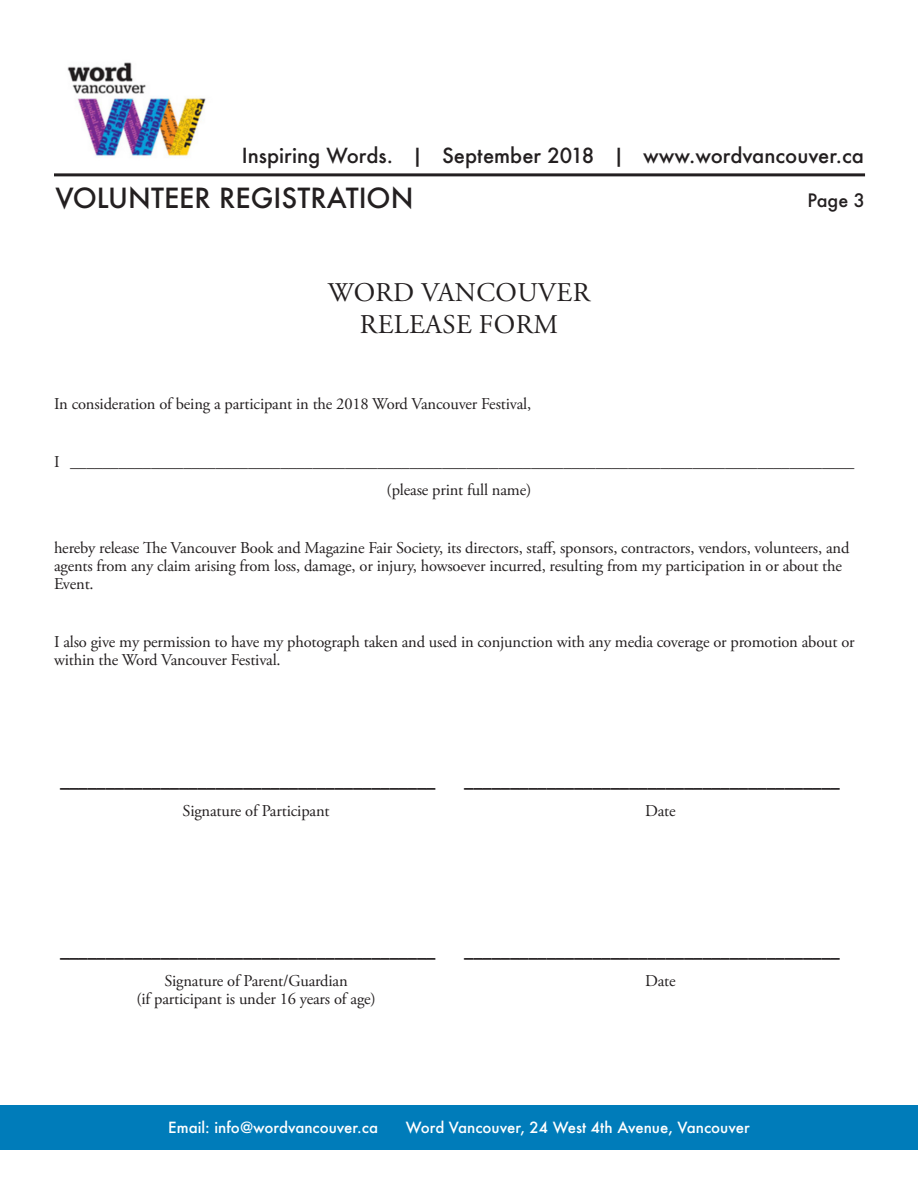
<style>
.page{position:relative;width:918px;height:1188px;background:#fff}
.page>*{position:absolute;margin:0;border:0;box-sizing:border-box;transform-origin:0 0}
.t1{font:27px/32.4px "Adobe Garamond Pro";letter-spacing:.015em;color:#231f20;text-align:center}
.t2{font:500 27px "Futura";color:#231f20}
.t3{font:500 20.25px "Futura";color:#231f20}
.t4{font:500 18px "Futura";color:#231f20}
.Body_Copy{font:16.5px/18px "Adobe Garamond Pro";letter-spacing:-.01em;color:#231f20}
.Body_Copy-2{font:500 16.5px "Futura";color:#231f20}
.t5{font:500 15px "Futura";color:#fff}
</style>
<div class="page">
<img style="left:67px;top:62px;width:139px;height:95px">
<hr style="left:54px;top:173px;width:811px;height:3px;background:#231f20">
<div style="left:0;top:1106px;width:918px;height:44px;background:#007cba"></div>
<p class="t3" style="left:242px;top:141px;width:624px">Inspiring Words. | September 2018 | www.wordvancouver.ca</p>
<h1 class="t2" style="left:55px;top:179px;width:360px">VOLUNTEER REGISTRATION</h1>
<p class="t4" style="left:808px;top:188px;width:59px">Page 3</p>
<p class="t1" style="left:328px;top:277px;width:264px">WORD VANCOUVER<br>RELEASE FORM</p>
<p class="Body_Copy" style="left:54px;top:395px;width:479px">In consideration of being a participant in the 2018 Word Vancouver Festival,</p>
<p class="Body_Copy" style="left:54px;top:453px;width:802px">I _________________________________________________________________________________________________</p>
<p class="Body_Copy" style="left:387px;top:482px;width:146px">(please print full name)</p>
<p class="Body_Copy" style="left:54px;top:539px;width:797px">hereby release The Vancouver Book and Magazine Fair Society, its directors, staff, sponsors, contractors, vendors, volunteers, and agents from any claim arising from loss, damage, or injury, howsoever incurred, resulting from my participation in or about the<br>Event.</p>
<p class="Body_Copy" style="left:54px;top:633px;width:802px">I also give my permission to have my photograph taken and used in conjunction with any media coverage or promotion about or within the Word Vancouver Festival.</p>
<p class="Body_Copy-2" style="left:60px;top:770px;width:377px">_________________________________________</p>
<p class="Body_Copy" style="left:183px;top:803px;width:148px">Signature of Participant</p>
<p class="Body_Copy-2" style="left:464px;top:770px;width:377px">_________________________________________</p>
<p class="Body_Copy" style="left:645px;top:803px;width:32px">Date</p>
<p class="Body_Copy-2" style="left:60px;top:940px;width:377px">_________________________________________</p>
<p class="Body_Copy" style="left:136px;top:972px;width:241px;text-align:center">Signature of Parent/Guardian<br>(if participant is under 16 years of age)</p>
<p class="Body_Copy-2" style="left:464px;top:940px;width:377px">_________________________________________</p>
<p class="Body_Copy" style="left:645px;top:972px;width:32px">Date</p>
<p class="t5" style="left:168px;top:1117px;width:211px">Email: info@wordvancouver.ca</p>
<p class="t5" style="left:406px;top:1117px;width:345px">Word Vancouver, 24 West 4th Avenue, Vancouver</p>
</div>
